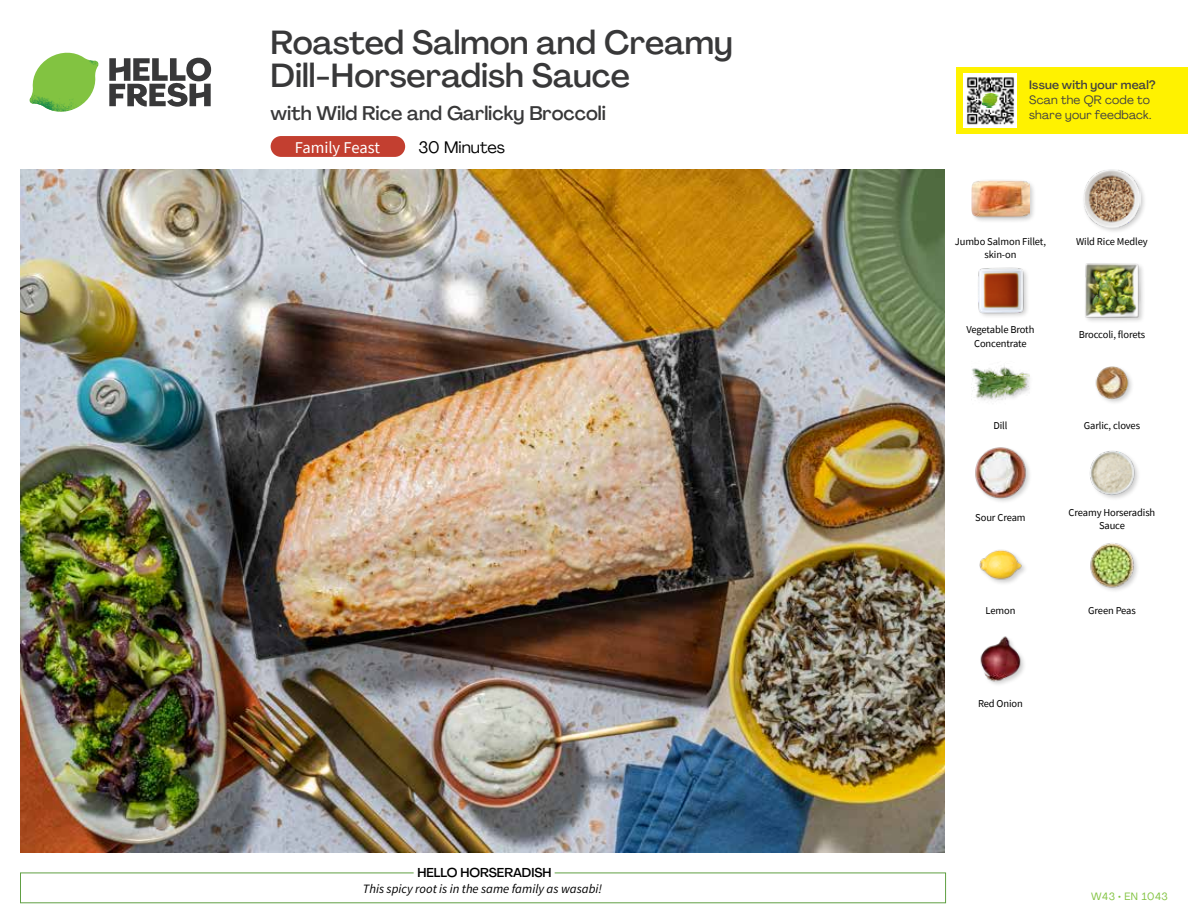
<style>
.page{position:relative;width:1188px;height:918px;background:#fff}
.page>*{position:absolute;margin:0;border:0;box-sizing:border-box;transform-origin:0 0}
.t1{font:500 33px/33px "Agrandir";color:#383839}
.t2{font:500 19.5px "Agrandir";color:#383839}
.t3{font:16.5px "Source Sans Pro";color:#fff}
.t4{font:16.5px "Agrandir";color:#000}
.t5{font:italic 12.75px "Source Sans Pro";color:#000}
.t6{font:500 12.75px "Agrandir";color:#000}
.t7{font:12px/15px "Agrandir";letter-spacing:.02em;color:#414042}
.t8{font:500 12px "Agrandir";letter-spacing:.02em;color:#414042}
.t9{font:10.5px/13.5px "Source Sans Pro";letter-spacing:-.01em;color:#000;text-align:center}
.t10{font:10.5px "Agrandir";letter-spacing:.05em;color:#82c341}
</style>
<div class="page">
<svg style="left:109px;top:57px;width:102px;height:50px"></svg>
<svg style="left:34px;top:53px;width:62px;height:40px"></svg>
<img style="left:67px;top:53px;width:32px;height:26px">
<img style="left:33px;top:75px;width:59px;height:11px">
<img style="left:29px;top:79px;width:61px;height:33px">
<img style="left:65px;top:86px;width:27px;height:25px">
<div style="left:20px;top:873px;width:926px;height:30px;border:1px solid #609f43"></div>
<div style="left:414px;top:865px;width:141px;height:15px;background:#fff"></div>
<img style="left:21px;top:170px;width:924px;height:682px">
<img style="left:980px;top:636px;width:44px;height:49px">
<img style="left:1090px;top:543px;width:48px;height:48px">
<img style="left:979px;top:549px;width:46px;height:35px">
<img style="left:1089px;top:450px;width:48px;height:48px">
<img style="left:975px;top:447px;width:54px;height:54px">
<img style="left:1095px;top:366px;width:37px;height:37px">
<img style="left:972px;top:366px;width:57px;height:35px">
<div style="left:1084px;top:262px;width:62px;height:62px;background:#000;opacity:.2"></div>
<img style="left:1084px;top:262px;width:57px;height:57px">
<img style="left:978px;top:267px;width:50px;height:49px">
<div style="left:1082px;top:168px;width:65px;height:66px;background:#000;opacity:.2"></div>
<img style="left:1083px;top:170px;width:58px;height:57px">
<div style="left:971px;top:179px;width:65px;height:45px;background:#000;opacity:.2"></div>
<img style="left:972px;top:179px;width:57px;height:45px">
<div style="left:271px;top:136px;width:134px;height:21px;background:#c33f30;border-radius:10px"></div>
<div style="left:956px;top:67px;width:232px;height:67px;background:#fff200"></div>
<img style="left:964px;top:74px;width:52px;height:54px">
<svg style="left:982px;top:93px;width:16px;height:14px"></svg>
<h1 class="t1" style="left:271px;top:26px;width:464px">Roasted Salmon and Creamy<br>Dill-Horseradish Sauce</h1>
<h2 class="t2" style="left:271px;top:101px;width:337px">with Wild Rice and Garlicky Broccoli</h2>
<h3 class="t4" style="left:418px;top:137px;width:88px">30 Minutes</h3>
<h3 class="t3" style="left:295px;top:137px;width:87px">Family Feast</h3>
<p class="t6" style="left:417px;top:864px;width:136px">HELLO HORSERADISH</p>
<p class="t5" style="left:363px;top:881px;width:241px">This spicy root is in the same family as wasabi!</p>
<p class="t8" style="left:1029px;top:77px;width:128px">Issue with your meal?</p>
<p class="t7" style="left:1029px;top:92px;width:124px">Scan the QR code to share your feedback.</p>
<p class="t9" style="left:955px;top:235px;width:93px">Jumbo Salmon Fillet, skin-on</p>
<p class="t9" style="left:1076px;top:235px;width:73px">Wild Rice Medley</p>
<p class="t9" style="left:966px;top:323px;width:69px">Vegetable Broth<br>Concentrate</p>
<p class="t9" style="left:1079px;top:328px;width:68px">Broccoli, florets</p>
<p class="t9" style="left:993px;top:419px;width:16px">Dill</p>
<p class="t9" style="left:1084px;top:419px;width:58px">Garlic, cloves</p>
<p class="t9" style="left:975px;top:511px;width:52px">Sour Cream</p>
<p class="t9" style="left:1069px;top:505px;width:88px">Creamy Horseradish<br>Sauce</p>
<p class="t9" style="left:986px;top:604px;width:31px">Lemon</p>
<p class="t9" style="left:1088px;top:604px;width:49px">Green Peas</p>
<p class="t9" style="left:978px;top:697px;width:46px">Red Onion</p>
<p class="t10" style="left:1091px;top:890px;width:78px">W43 • EN 1043</p>
</div>
